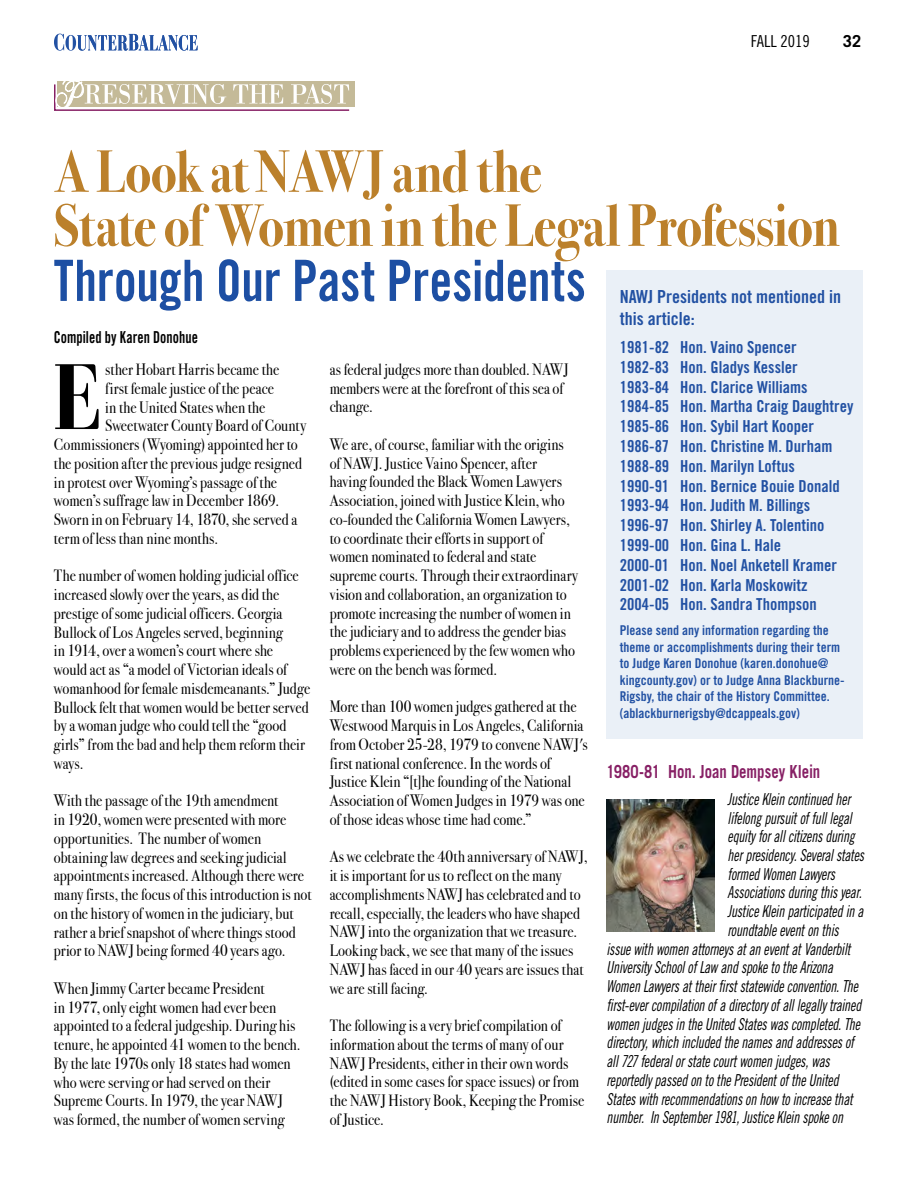
<style>
.page{position:relative;width:918px;height:1188px;background:#fff}
.page>*{position:absolute;margin:0;border:0;box-sizing:border-box;transform-origin:0 0}
.t1{font:700 60px/54px "Bodoni Svty Two ITCTT";letter-spacing:-.01em;color:#bb802b;scale:.85 1}
.t2{font:57px "Trade Gothic LT Std Bd Cn 20";color:#1d4fa3;scale:.9 1}
.t3{font:18px/21.6px "Trade Gothic LT Std Bd Cn 20";color:#2251a3}
.t4{font:700 18px "Trade Gothic LT Std";color:#872065;scale:.82 1}
.t5{font:16.5px/18.8px "Bodoni Svty Two ITCTT";letter-spacing:.005em;color:#000;scale:.88 1}
.t6{font:16.5px "Trade Gothic LT Std Cn 18 Obl";letter-spacing:-.015em;color:#000;scale:.82 1}
.t7{font:16.5px/19.8px "Trade Gothic LT Std Bd Cn 20";color:#2251a3}
.t8{font:16.5px "Trade Gothic LT Std Bd Cn 20";letter-spacing:.005em;color:#000;scale:.85 1}
.t9{font:16.5px "Trade Gothic LT Std Cn 18";color:#000}
.t10{font:700 16.5px "Trade Gothic LT Std";color:#000}
.t11{font:13.5px/16.5px "Trade Gothic LT Std Bd Cn 20";color:#2251a3}
</style>
<div class="page">
<svg style="left:54px;top:34px;width:144px;height:17px"></svg>
<div style="left:607px;top:270px;width:256px;height:468px;background:#eaf0f7"></div>
<svg style="left:54px;top:81px;width:297px;height:30px"></svg>
<svg style="left:55px;top:364px;width:44px;height:65px"></svg>
<img style="left:606px;top:800px;width:108px;height:132px">
<p class="t9" style="left:751px;top:31px;width:60px">FALL 2019</p>
<p class="t10" style="left:843px;top:31px;width:20px">32</p>
<h1 class="t1" style="left:54px;top:140px;width:926px">A Look at NAWJ and the<br>State of Women in the Legal Profession</h1>
<h2 class="t2" style="left:54px;top:246px;width:593px">Through Our Past Presidents</h2>
<p class="t3" style="left:620px;top:286px;width:223px">NAWJ Presidents not mentioned in this article:</p>
<p class="t7" style="left:620px;top:337px;width:235px">1981-82 Hon. Vaino Spencer<br>1982-83 Hon. Gladys Kessler<br>1983-84 Hon. Clarice Williams<br>1984-85 Hon. Martha Craig Daughtrey<br>1985-86 Hon. Sybil Hart Kooper<br>1986-87 Hon. Christine M. Durham<br>1988-89 Hon. Marilyn Loftus<br>1990-91 Hon. Bernice Bouie Donald<br>1993-94 Hon. Judith M. Billings<br>1996-97 Hon. Shirley A. Tolentino<br>1999-00 Hon. Gina L. Hale<br>2000-01 Hon. Noel Anketell Kramer<br>2001-02 Hon. Karla Moskowitz<br>2004-05 Hon. Sandra Thompson</p>
<p class="t11" style="left:620px;top:622px;width:226px">Please send any information regarding the theme or accomplishments during their term to Judge Karen Donohue (karen.donohue@ kingcounty.gov) or to Judge Anna Blackburne-Rigsby, the chair of the History Committee. (ablackburnerigsby@dcappeals.gov)</p>
<p class="t8" style="left:54px;top:327px;width:171px">Compiled by Karen Donohue</p>
<p class="t5" style="left:330px;top:358px;width:273px">as federal judges more than doubled. NAWJ members were at the forefront of this sea of change.</p>
<p class="t5" style="left:330px;top:433px;width:284px">We are, of course, familiar with the origins of NAWJ. Justice Vaino Spencer, after<br>having founded the Black Women Lawyers Association, joined with Justice Klein, who co-founded the California Women Lawyers, to coordinate their efforts in support of women nominated to federal and state supreme courts. Through their extraordinary vision and collaboration, an organization to promote increasing the number of women in the judiciary and to address the gender bias problems experienced by the few women who were on the bench was formed.</p>
<p class="t5" style="left:330px;top:696px;width:295px">More than 100 women judges gathered at the Westwood Marquis in Los Angeles, California from October 25-28, 1979 to convene NAWJ's first national conference. In the words of Justice Klein “[t]he founding of the National Association of Women Judges in 1979 was one of those ideas whose time had come.”</p>
<p class="t5" style="left:330px;top:846px;width:295px">As we celebrate the 40th anniversary of NAWJ, it is important for us to reflect on the many accomplishments NAWJ has celebrated and to recall, especially, the leaders who have shaped NAWJ into the organization that we treasure.<br>Looking back, we see that many of the issues NAWJ has faced in our 40 years are issues that we are still facing.</p>
<p class="t5" style="left:330px;top:1014px;width:291px">The following is a very brief compilation of information about the terms of many of our NAWJ Presidents, either in their own words (edited in some cases for space issues) or from the NAWJ History Book, Keeping the Promise of Justice.</p>
<p class="t5" style="left:105px;top:358px;width:199px">sther Hobart Harris became the</p>
<p class="t5" style="left:105px;top:377px;width:193px">first female justice of the peace</p>
<p class="t5" style="left:105px;top:396px;width:183px">in the United States when the</p>
<p class="t5" style="left:105px;top:415px;width:230px">Sweetwater County Board of County</p>
<p class="t5" style="left:54px;top:433px;width:279px">Commissioners (Wyoming) appointed her to</p>
<p class="t5" style="left:54px;top:452px;width:283px">the position after the previous judge resigned</p>
<p class="t5" style="left:54px;top:471px;width:255px">in protest over Wyoming’s passage of the</p>
<p class="t5" style="left:54px;top:490px;width:257px">women’s suffrage law in December 1869.</p>
<p class="t5" style="left:54px;top:508px;width:278px">Sworn in on February 14, 1870, she served a</p>
<p class="t5" style="left:54px;top:527px;width:188px">term of less than nine months.</p>
<p class="t5" style="left:54px;top:565px;width:293px">The number of women holding judicial office increased slowly over the years, as did the prestige of some judicial officers. Georgia Bullock of Los Angeles served, beginning<br>in 1914, over a women’s court where she would act as “a model of Victorian ideals of womanhood for female misdemeanants.” Judge Bullock felt that women would be better served by a woman judge who could tell the “good girls” from the bad and help them reform their ways.</p>
<p class="t5" style="left:54px;top:790px;width:294px">With the passage of the 19th amendment<br>in 1920, women were presented with more opportunities. The number of women obtaining law degrees and seeking judicial appointments increased. Although there were many firsts, the focus of this introduction is not on the history of women in the judiciary, but rather a brief snapshot of where things stood prior to NAWJ being formed 40 years ago.</p>
<p class="t5" style="left:54px;top:977px;width:282px">When Jimmy Carter became President<br>in 1977, only eight women had ever been appointed to a federal judgeship. During his tenure, he appointed 41 women to the bench.<br>By the late 1970s only 18 states had women who were serving or had served on their Supreme Courts. In 1979, the year NAWJ was formed, the number of women serving</p>
<p class="t4" style="left:607px;top:760px;width:262px">1980-81 Hon. Joan Dempsey Klein</p>
<p class="t6" style="left:728px;top:789px;width:151px">Justice Klein continued her</p>
<p class="t6" style="left:728px;top:808px;width:153px">lifelong pursuit of full legal</p>
<p class="t6" style="left:728px;top:827px;width:157px">equity for all citizens during</p>
<p class="t6" style="left:728px;top:845px;width:168px">her presidency. Several states</p>
<p class="t6" style="left:728px;top:864px;width:133px">formed Women Lawyers</p>
<p class="t6" style="left:728px;top:883px;width:165px">Associations during this year.</p>
<p class="t6" style="left:728px;top:902px;width:167px">Justice Klein participated in a</p>
<p class="t6" style="left:728px;top:920px;width:137px">roundtable event on this</p>
<p class="t6" style="left:607px;top:939px;width:299px">issue with women attorneys at an event at Vanderbilt</p>
<p class="t6" style="left:607px;top:958px;width:278px">University School of Law and spoke to the Arizona</p>
<p class="t6" style="left:607px;top:977px;width:308px">Women Lawyers at their first statewide convention. The</p>
<p class="t6" style="left:607px;top:995px;width:312px">first-ever compilation of a directory of all legally trained</p>
<p class="t6" style="left:607px;top:1014px;width:311px">women judges in the United States was completed. The</p>
<p class="t6" style="left:607px;top:1033px;width:303px">directory, which included the names and addresses of</p>
<p class="t6" style="left:607px;top:1052px;width:273px">all 727 federal or state court women judges, was</p>
<p class="t6" style="left:607px;top:1070px;width:285px">reportedly passed on to the President of the United</p>
<p class="t6" style="left:607px;top:1089px;width:302px">States with recommendations on how to increase that</p>
<p class="t6" style="left:607px;top:1108px;width:290px">number. In September 1981, Justice Klein spoke on</p>
</div>
